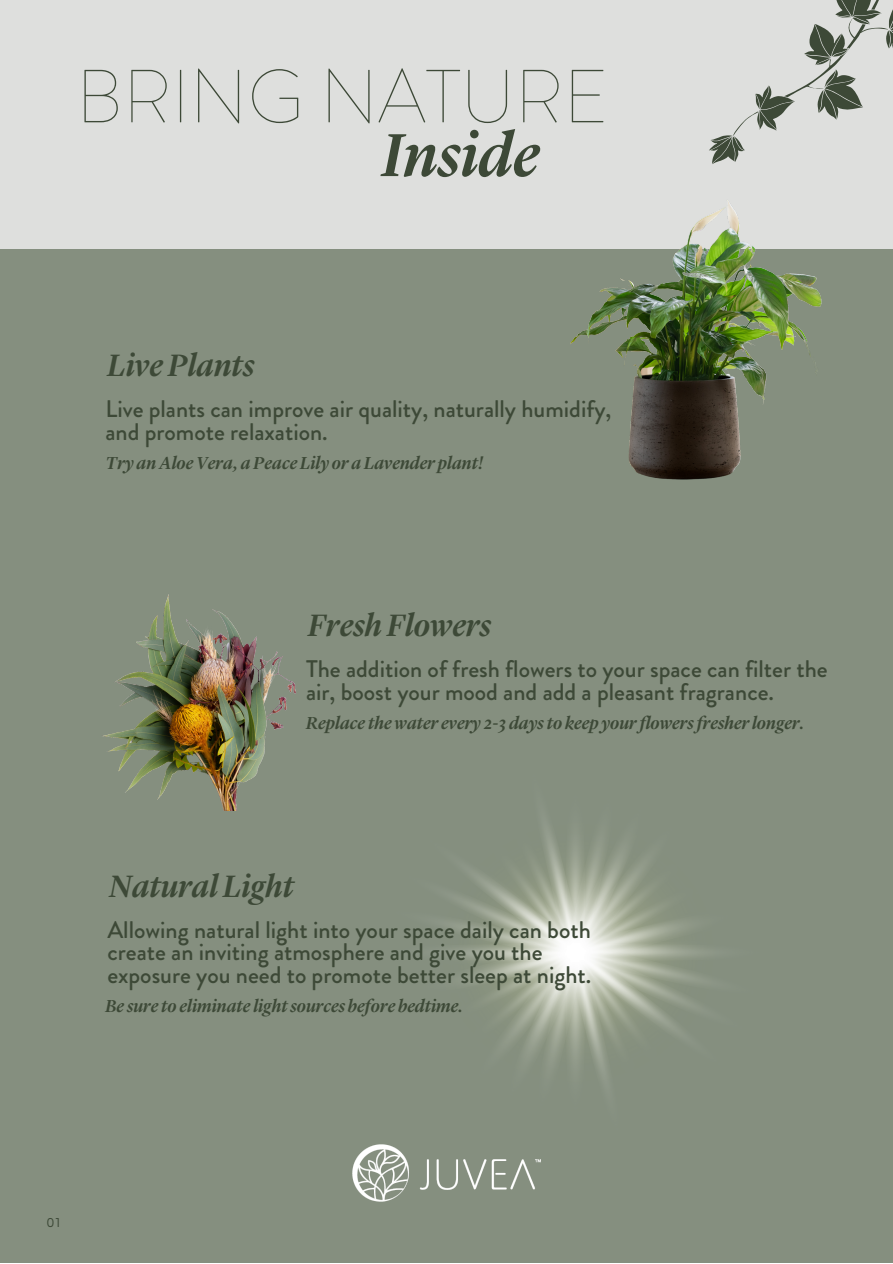
<style>
.page{position:relative;width:893px;height:1264px;background:#fff}
.page>*{position:absolute;margin:0;border:0;box-sizing:border-box;transform-origin:0 0}
.t1{font:100 75px "Brandon Grotesque";color:#3d4937}
.t2{font:italic 500 63px "Lyon Display";color:#3d4937}
.t3{font:italic 500 32.1px "Lyon Display";color:#3d4937}
.t4{font:500 24px/22.5px "Brandon Grotesque";color:#3d4937}
.t5{font:italic 500 18px "Lyon Display";color:#3d4937}
.t6{font:13.5px "Questrial";color:#3d4937}
</style>
<div class="page">
<div style="left:0;top:0;width:892px;height:1262px;background:#858f7f"></div>
<div style="left:0;top:0;width:892px;height:249px;background:#dedfdd"></div>
<img style="left:570px;top:200px;width:252px;height:280px">
<img style="left:444px;top:825px;width:263px;height:255px">
<img style="left:352px;top:1144px;width:188px;height:57px">
<img style="left:103px;top:594px;width:193px;height:216px">
<svg style="left:709px;top:0;width:183px;height:164px"></svg>
<h1 class="t1" style="left:76px;top:44px;width:534px">BRING NATURE</h1>
<h2 class="t2" style="left:382px;top:128px;width:159px">Inside</h2>
<h3 class="t3" style="left:107px;top:351px;width:148px">Live Plants</h3>
<p class="t4" style="left:105px;top:398px;width:507px">Live plants can improve air quality, naturally humidify, and promote relaxation.</p>
<p class="t5" style="left:105px;top:455px;width:379px">Try an Aloe Vera, a Peace Lily or a Lavender plant!</p>
<h3 class="t3" style="left:308px;top:612px;width:184px">Fresh Flowers</h3>
<p class="t4" style="left:306px;top:658px;width:523px">The addition of fresh flowers to your space can filter the air, boost your mood and add a pleasant fragrance.</p>
<p class="t5" style="left:306px;top:715px;width:499px">Replace the water every 2-3 days to keep your flowersfresher longer.</p>
<h3 class="t3" style="left:109px;top:872px;width:186px">Natural Light</h3>
<p class="t4" style="left:107px;top:918px;width:485px">Allowing natural light into your space daily can both create an inviting atmosphere and give you the exposure you need to promote better sleep at night.</p>
<p class="t5" style="left:105px;top:998px;width:359px">Be sure to eliminate light sources before bedtime.</p>
<p class="t6" style="left:47px;top:1215px;width:16px">01</p>
</div>
